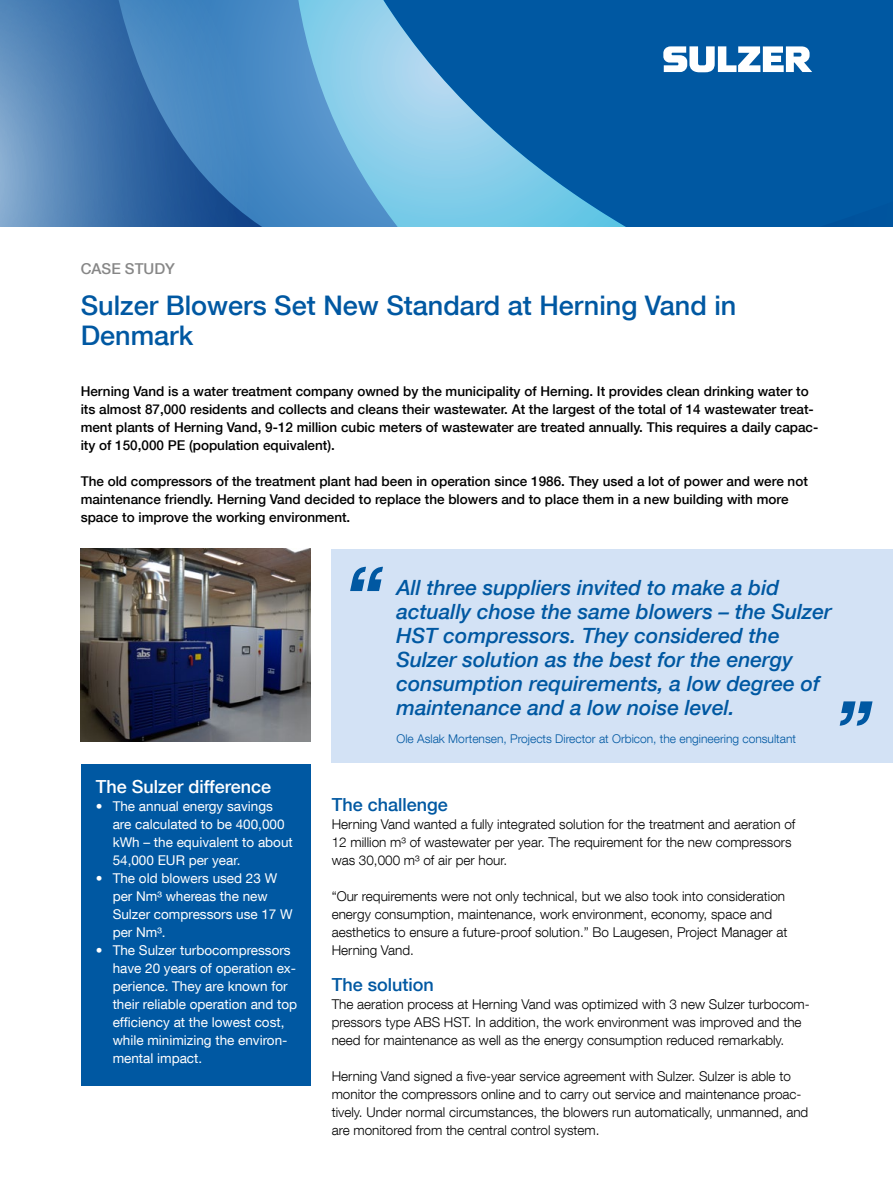
<style>
.page{position:relative;width:893px;height:1191px;background:#fff}
.page>*{position:absolute;margin:0;border:0;box-sizing:border-box;transform-origin:0 0}
.t1{font:500 27px/30px "Helvetica Neue LT Com";color:#0058a2}
.t2{font:italic 500 21px/24px "Helvetica Neue LT Com";color:#0058a2}
.t3{font:500 18px "Helvetica Neue LT Com";color:#0058a2}
.t4{font:500 18px "Helvetica Neue LT Com";color:#fff}
.t5{font:500 15px "Helvetica Neue LT Com";color:#878787}
.t6{font:300 13.5px/18px "Helvetica Neue LT Com";color:#000}
.t7{font:500 13.5px/18px "Helvetica Neue LT Com";color:#000}
.t8{font:13.5px/18px "Helvetica Neue LT Com";color:#fff}
.t9{font:300 12px "Helvetica Neue LT Com";color:#0058a2}
</style>
<div class="page">
<svg style="left:0;top:0;width:893px;height:227px;background:#337cb7"></svg>
<svg style="left:663px;top:46px;width:149px;height:26px"></svg>
<div style="left:332px;top:549px;width:561px;height:213px;background:#d3e2f5"></div>
<svg style="left:350px;top:567px;width:33px;height:24px"></svg>
<svg style="left:840px;top:701px;width:32px;height:24px"></svg>
<div style="left:81px;top:764px;width:229px;height:321px;background:#0058a2"></div>
<img style="left:81px;top:549px;width:229px;height:192px">
<p class="t5" style="left:81px;top:259px;width:96px">CASE STUDY</p>
<h1 class="t1" style="left:81px;top:290px;width:657px">Sulzer Blowers Set New Standard at Herning Vand in<br>Denmark</h1>
<p class="t7" style="left:81px;top:382px;width:739px">Herning Vand is a water treatment company owned by the municipality of Herning. It provides clean drinking water to its almost 87,000 residents and collects and cleans their wastewater. At the largest of the total of 14 wastewater treat&shy;ment plants of Herning Vand, 9-12 million cubic meters of wastewater are treated annually. This requires a daily capac&shy;ity of 150,000 PE (population equivalent).</p>
<p class="t7" style="left:81px;top:472px;width:729px">The old compressors of the treatment plant had been in operation since 1986. They used a lot of power and were not maintenance friendly. Herning Vand decided to replace the blowers and to place them in a new building with more space to improve the working environment.</p>
<h3 class="t4" style="left:96px;top:775px;width:177px">The Sulzer difference</h3>
<p class="t8" style="left:113px;top:796px;width:182px;text-indent:-17px">• The annual energy savings are calculated to be 400,000 kWh – the equivalent to about<br>54,000 EUR per year.</p>
<p class="t8" style="left:113px;top:868px;width:182px;text-indent:-17px">• The old blowers used 23 W per Nm³ whereas the new<br>Sulzer compressors use 17 W per Nm³.</p>
<p class="t8" style="left:113px;top:940px;width:186px;text-indent:-17px">• The Sulzer turbocompressors have 20 years of operation ex&shy;perience. They are known for their reliable operation and top efficiency at the lowest cost, while minimizing the environ&shy;mental impact.</p>
<p class="t2" style="left:396px;top:575px;width:437px">All three suppliers invited to make a bid actually chose the same blowers – the Sulzer HST compressors. They considered the Sulzer solution as the best for the energy consumption requirements, a low degree of maintenance and a low noise level.</p>
<p class="t9" style="left:396px;top:732px;width:401px">Ole Aslak Mortensen, Projects Director at Orbicon, the engineering consultant</p>
<h3 class="t3" style="left:332px;top:793px;width:118px">The challenge</h3>
<p class="t6" style="left:332px;top:814px;width:465px">Herning Vand wanted a fully integrated solution for the treatment and aeration of<br>12 million m³ of wastewater per year. The requirement for the new compressors was 30,000 m³ of air per hour.</p>
<p class="t6" style="left:332px;top:886px;width:457px">“Our requirements were not only technical, but we also took into consideration energy consumption, maintenance, work environment, economy, space and aesthetics to ensure a future-proof solution.” Bo Laugesen, Project Manager at Herning Vand.</p>
<h3 class="t3" style="left:332px;top:973px;width:104px">The solution</h3>
<p class="t6" style="left:332px;top:994px;width:480px">The aeration process at Herning Vand was optimized with 3 new Sulzer turbocom&shy;pressors type ABS HST. In addition, the work environment was improved and the need for maintenance as well as the energy consumption reduced remarkably.</p>
<p class="t6" style="left:332px;top:1066px;width:478px">Herning Vand signed a five-year service agreement with Sulzer. Sulzer is able to monitor the compressors online and to carry out service and maintenance proac&shy;tively. Under normal circumstances, the blowers run automatically, unmanned, and are monitored from the central control system.</p>
</div>
